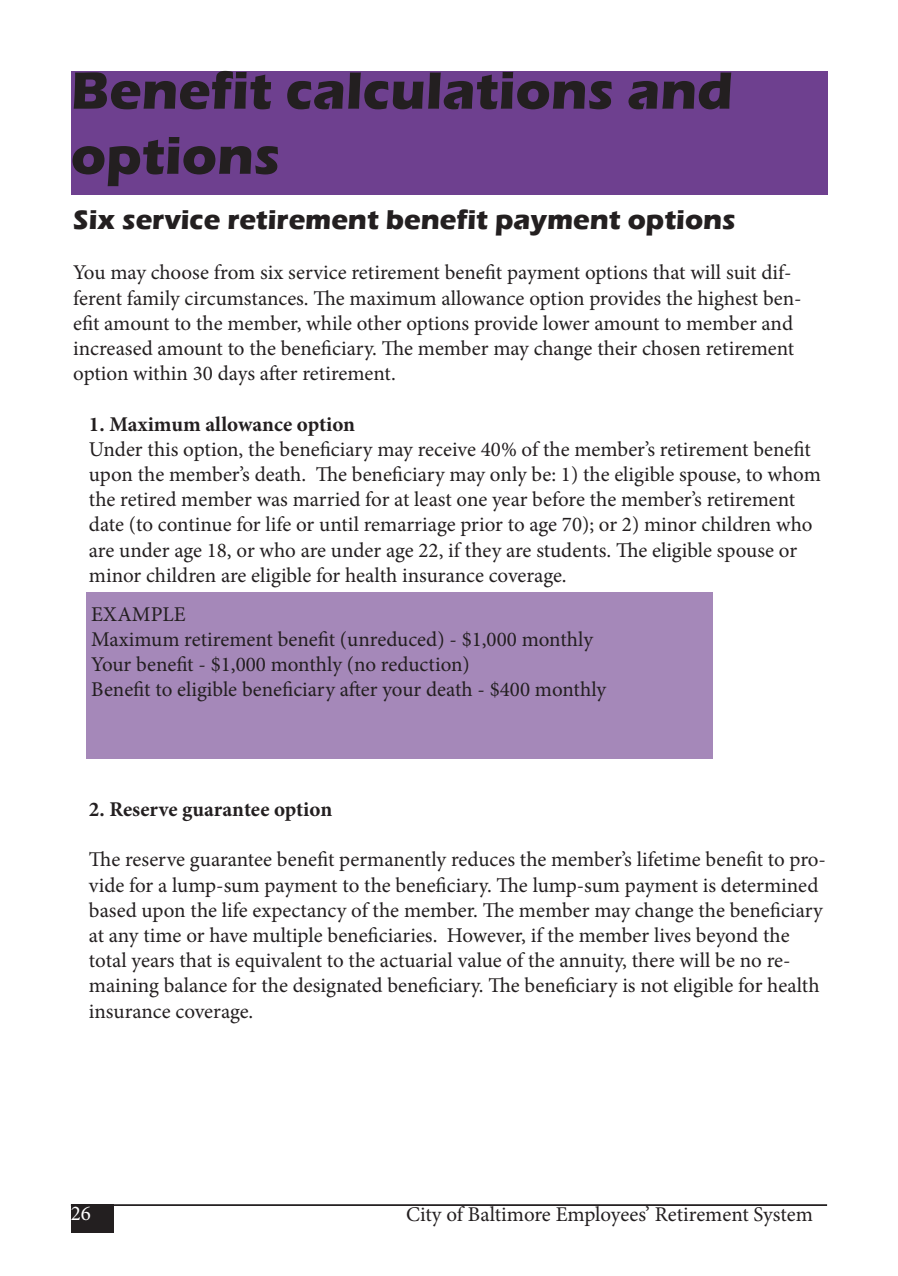
<style>
.page{position:relative;width:898px;height:1276px;background:#fff}
.page>*{position:absolute;margin:0;border:0;box-sizing:border-box;transform-origin:0 0}
.t1{font:700 54.25px/65.1px "Eras ITC";color:#231f20}
.t2{font:700 28px "Eras ITC";color:#231f20}
.t3{font:21px/25.2px "Minion Pro";color:#231f20}
.t4{font:700 21px "Minion Pro";color:#231f20}
.t5{font:21px "Minion Pro";color:#fff}
</style>
<div class="page">
<div style="left:71px;top:71px;width:756px;height:123px;background:#6e408f"></div>
<hr style="left:71px;top:1204px;width:756px;height:2px;background:#231f20">
<div style="left:71px;top:1204px;width:43px;height:29px;background:#231f20"></div>
<div style="left:86px;top:593px;width:627px;height:166px;background:#a588b9"></div>
<h1 class="t1" style="left:71px;top:58px;width:663px">Benefit calculations and options</h1>
<p class="t2" style="left:73px;top:204px;width:664px">Six service retirement benefit payment options</p>
<p class="t3" style="left:73px;top:260px;width:730px">You may choose from six service retirement benefit payment options that will suit dif&shy;ferent family circumstances. The maximum allowance option provides the highest ben&shy;efit amount to the member, while other options provide lower amount to member and increased amount to the beneficiary. The member may change their chosen retirement option within 30 days after retirement.</p>
<p class="t4" style="left:89px;top:409px;width:268px">1. Maximum allowance option</p>
<p class="t3" style="left:89px;top:437px;width:723px">Under this option, the beneficiary may receive 40% of the member’s retirement benefit</p>
<p class="t3" style="left:89px;top:462px;width:733px">upon the member’s death. The beneficiary may only be: 1) the eligible spouse, to whom</p>
<p class="t3" style="left:89px;top:487px;width:708px">the retired member was married for at least one year before the member’s retirement</p>
<p class="t3" style="left:89px;top:512px;width:725px">date (to continue for life or until remarriage prior to age 70); or 2) minor children who</p>
<p class="t3" style="left:89px;top:537px;width:710px">are under age 18, or who are under age 22, if they are students. The eligible spouse or minor children are eligible for health insurance coverage.</p>
<p class="t3" style="left:91px;top:601px;width:96px">EXAMPLE</p>
<p class="t3" style="left:91px;top:626px;width:503px">Maximum retirement benefit (unreduced) - $1,000 monthly</p>
<p class="t3" style="left:91px;top:652px;width:380px">Your benefit - $1,000 monthly (no reduction)</p>
<p class="t3" style="left:91px;top:677px;width:516px">Benefit to eligible beneficiary after your death - $400 monthly</p>
<p class="t4" style="left:89px;top:794px;width:245px">2. Reserve guarantee option</p>
<p class="t3" style="left:89px;top:847px;width:738px">The reserve guarantee benefit permanently reduces the member’s lifetime benefit to pro&shy;vide for a lump-sum payment to the beneficiary. The lump-sum payment is determined based upon the life expectancy of the member. The member may change the beneficiary at any time or have multiple beneficiaries. However, if the member lives beyond the total years that is equivalent to the actuarial value of the annuity, there will be no re&shy;maining balance for the designated beneficiary. The beneficiary is not eligible for health insurance coverage.</p>
<p class="t5" style="left:71px;top:1198px;width:22px">26</p>
<p class="t3" style="left:406px;top:1202px;width:408px">City of Baltimore Employees’ Retirement System</p>
</div>
